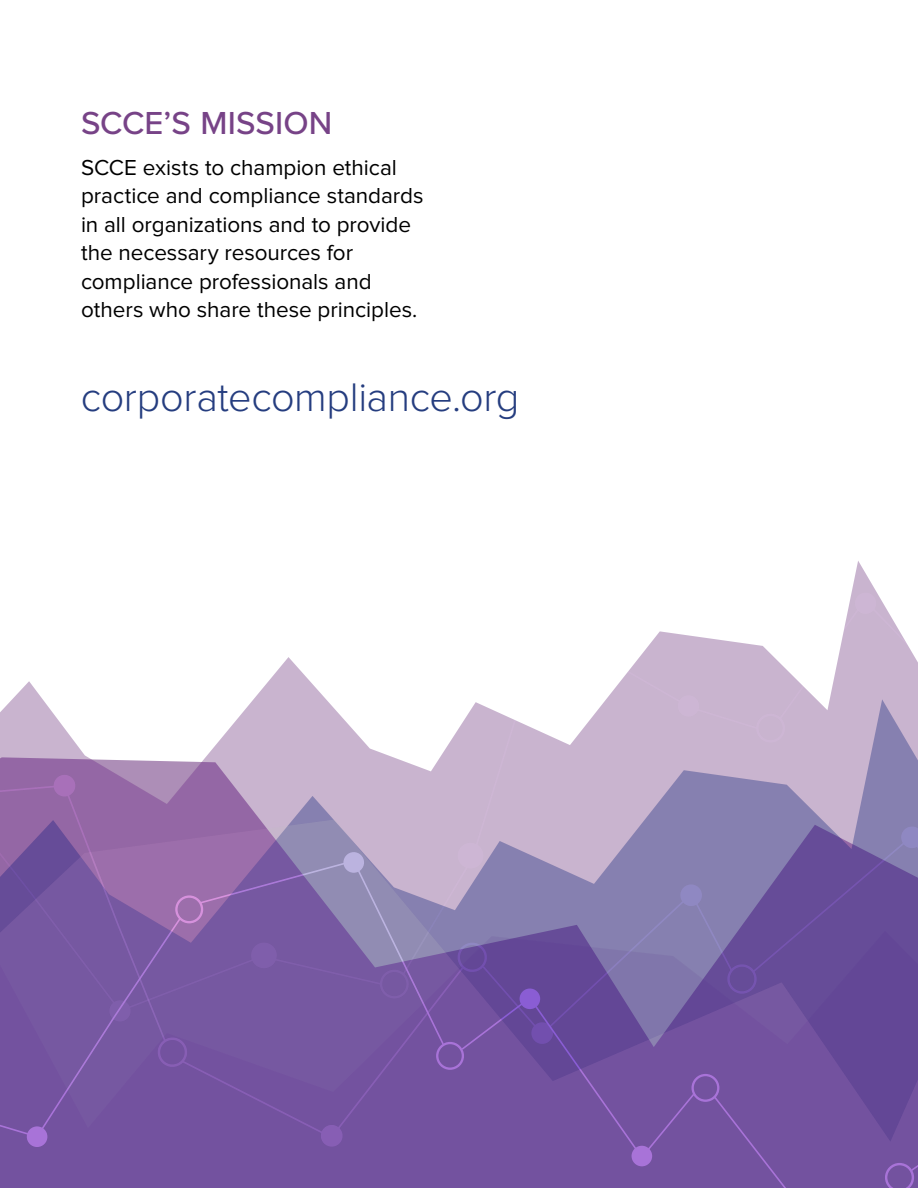
<style>
.page{position:relative;width:918px;height:1188px;background:#fff}
.page>*{position:absolute;margin:0;border:0;box-sizing:border-box;transform-origin:0 0}
.t1{font:300 41.4px "Proxima Nova";letter-spacing:-.01em;color:#253d7f}
.t2{font:500 33px "Proxima Nova";letter-spacing:.005em;color:#774387}
.t3{font:22.5px/28.5px "Proxima Nova";letter-spacing:-.005em;color:#000}
</style>
<div class="page">
<svg style="left:0;top:696px;width:918px;height:492px;background:#af9cc4"></svg>
<svg style="left:381px;top:860px;width:22px;height:107px;background:#9d94ba"></svg>
<div style="left:27px;top:1126px;width:20px;height:21px;background:#a873d8;border-radius:50%"></div>
<svg style="left:166px;top:796px;width:215px;height:171px;background:#9176ae"></svg>
<svg style="left:403px;top:696px;width:189px;height:271px;fill:#c9b4cf"></svg>
<svg style="left:590px;top:599px;width:328px;height:144px"></svg>
<div style="left:677px;top:695px;width:23px;height:22px;background:#cdb6d4;border-radius:50%"></div>
<div style="left:854px;top:593px;width:23px;height:21px;background:#cdb6d4;border-radius:50%"></div>
<svg style="left:251px;top:942px;width:26px;height:25px"></svg>
<svg style="left:0;top:738px;width:166px;height:157px;background:#9a76ae"></svg>
<div style="left:203px;top:967px;width:233px;height:171px;background:#7658a1"></div>
<svg style="left:0;top:895px;width:203px;height:243px;background:#7757a1"></svg>
<svg style="left:436px;top:826px;width:482px;height:362px;background:#775ea3"></svg>
<svg style="left:320px;top:1124px;width:24px;height:23px"></svg>
<svg style="left:53px;top:774px;width:23px;height:24px"></svg>
<h2 class="t2" style="left:81px;top:98px;width:253px">SCCE’S MISSION</h2>
<p class="t3" style="left:81px;top:153px;width:344px">SCCE exists to champion ethical practice and compliance standards in all organizations and to provide the necessary resources for compliance professionals and others who share these principles.</p>
<h1 class="t1" style="left:81px;top:366px;width:440px">corporatecompliance.org</h1>
</div>
